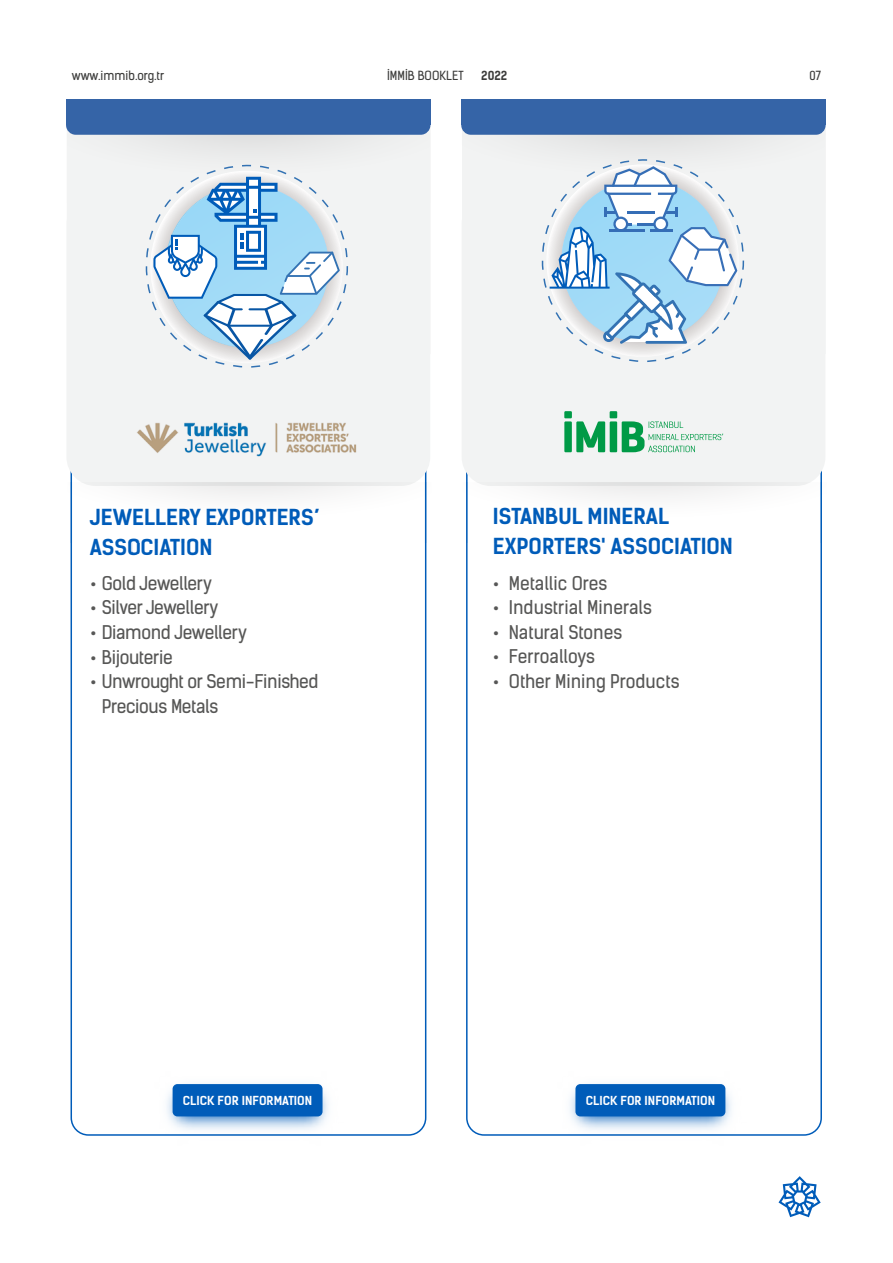
<style>
.page{position:relative;width:893px;height:1263px;background:#fff}
.page>*{position:absolute;margin:0;border:0;box-sizing:border-box;transform-origin:0 0}
.t1{font:700 21px/30px "Kelson Sans";color:#005cb9}
.t2{font:18px/24.6px "Kelson Sans";letter-spacing:-.02em;color:#575756}
.t3{font:18px "Kelson Sans";color:#575756}
.t4{font:12px "Kelson Sans";color:#3c3c3b}
.t5{font:700 12px "Kelson Sans";color:#3c3c3b}
.t6{font:700 11.85px "Kelson Sans";color:#fff}
</style>
<div class="page">
<svg style="left:778px;top:1176px;width:43px;height:41px"></svg>
<img style="left:167px;top:1083px;width:162px;height:47px">
<div style="left:173px;top:1084px;width:150px;height:32px;background:#005cb9;border-radius:5px"></div>
<img style="left:569px;top:1083px;width:163px;height:47px">
<div style="left:575px;top:1084px;width:150px;height:32px;background:#005cb9;border-radius:5px"></div>
<div style="left:66px;top:101px;width:365px;height:381px;background:#f2f3f3"></div>
<div style="left:66px;top:108px;width:364px;height:27px;background:#3564a7;border-radius:10px"></div>
<div style="left:66px;top:99px;width:364px;height:25px;background:#3564a7"></div>
<div style="left:67px;top:134px;width:364px;height:69px;background:#eff0f0"></div>
<img style="left:133px;top:415px;width:227px;height:50px">
<div style="left:111px;top:164px;width:238px;height:203px;background:#f2f3f3"></div>
<svg style="left:153px;top:177px;width:187px;height:182px"></svg>
<div style="left:68px;top:482px;width:364px;height:60px;background:linear-gradient(to bottom,#f3f4f4,#fff)"></div>
<div style="left:462px;top:101px;width:364px;height:381px;background:#f2f3f3"></div>
<div style="left:461px;top:108px;width:365px;height:27px;background:#3564a7;border-radius:10px"></div>
<div style="left:461px;top:99px;width:364px;height:25px;background:#3564a7"></div>
<div style="left:462px;top:134px;width:364px;height:69px;background:#eff0f0"></div>
<div style="left:463px;top:482px;width:364px;height:60px;background:linear-gradient(to bottom,#f2f3f4,#fff)"></div>
<div style="left:507px;top:159px;width:238px;height:202px;background:#f2f3f3"></div>
<svg style="left:550px;top:166px;width:187px;height:178px"></svg>
<svg style="left:564px;top:411px;width:159px;height:41px"></svg>
<p class="t4" style="left:72px;top:69px;width:94px">www.immib.org.tr</p>
<p class="t4" style="left:387px;top:69px;width:78px">İMMİB BOOKLET</p>
<p class="t5" style="left:481px;top:69px;width:27px">2022</p>
<p class="t4" style="left:810px;top:69px;width:13px">07</p>
<p class="t1" style="left:90px;top:503px;width:231px">JEWELLERY EXPORTERS’<br>ASSOCIATION</p>
<p class="t2" style="left:90px;top:571px;width:124px">• Gold Jewellery</p>
<p class="t2" style="left:90px;top:595px;width:130px">• Silver Jewellery</p>
<p class="t2" style="left:90px;top:620px;width:159px">• Diamond Jewellery</p>
<p class="t2" style="left:90px;top:645px;width:84px">• Bijouterie</p>
<p class="t2" style="left:102px;top:669px;width:218px;text-indent:-12px">• Unwrought or Semi-Finished<br>Precious Metals</p>
<p class="t1" style="left:493px;top:502px;width:242px">ISTANBUL MINERAL<br>EXPORTERS' ASSOCIATION</p>
<p class="t3" style="left:493px;top:572px;width:116px">• Metallic Ores</p>
<p class="t3" style="left:493px;top:596px;width:161px">• Industrial Minerals</p>
<p class="t3" style="left:493px;top:621px;width:131px">• Natural Stones</p>
<p class="t3" style="left:493px;top:646px;width:104px">• Ferroalloys</p>
<p class="t3" style="left:493px;top:670px;width:188px">• Other Mining Products</p>
<p class="t6" style="left:183px;top:1093px;width:131px">CLICK FOR INFORMATION</p>
<p class="t6" style="left:586px;top:1093px;width:131px">CLICK FOR INFORMATION</p>
</div>
